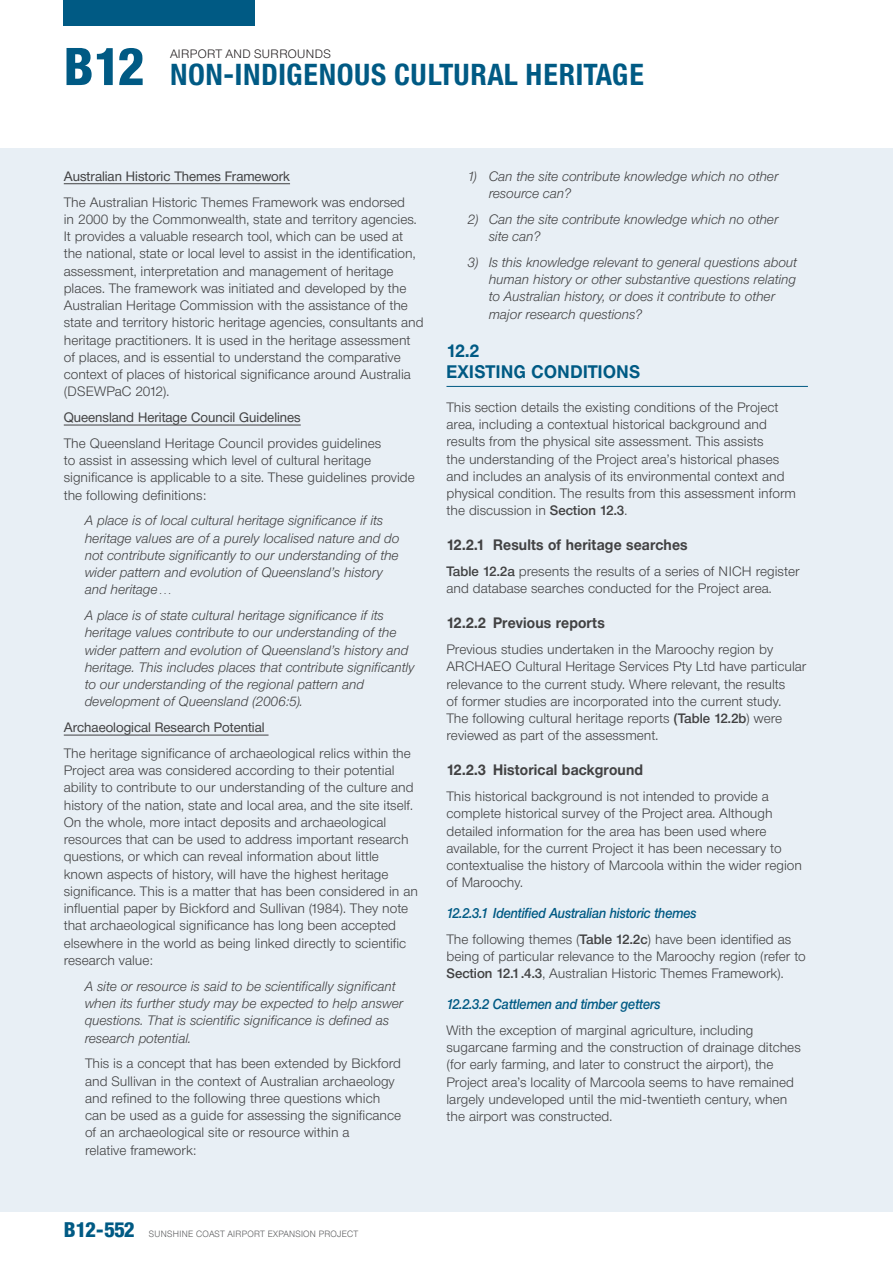
<style>
.page{position:relative;width:893px;height:1263px;background:#fff}
.page>*{position:absolute;margin:0;border:0;box-sizing:border-box;transform-origin:0 0}
.t1{font:700 30px "Neue Helvetica Condensed BQ";letter-spacing:.015em;color:#005a84}
.t2{font:800 21px "Neue Helvetica Condensed BQ";letter-spacing:-.05em;color:#005a84}
.t3{font:700 18px/21px "Neue Helvetica BQ";letter-spacing:.03em;color:#005a84;scale:.95 1}
.t4{font:700 15px "Neue Helvetica BQ";letter-spacing:.01em;color:#414142;scale:.95 1}
.t5{font:italic 500 14.25px "Neue Helvetica BQ";letter-spacing:-.01em;color:#005a84;scale:.9 1}
.t6{font:300 13.5px/17.2px "Neue Helvetica BQ";color:#414142}
.t7{font:italic 300 13.5px/17.2px "Neue Helvetica BQ";color:#414142}
.t8{font:13.5px "Neue Helvetica BQ";color:#414142}
.t9{font:300 12px "Neue Helvetica BQ";letter-spacing:.03em;color:#231f20}
.t10{font:300 9px "Neue Helvetica BQ";letter-spacing:.03em;color:#58595b;scale:.95 1}
.s1{font-weight:800;font-size:52.5px}
.s2{font-weight:500}
</style>
<div class="page">
<div style="left:0;top:149px;width:893px;height:1063px;background:#e8eff5"></div>
<hr style="left:64px;top:183px;width:226px;height:1px;background:#414142">
<hr style="left:64px;top:425px;width:237px;height:1px;background:#414142">
<hr style="left:64px;top:735px;width:205px;height:1px;background:#414142">
<hr style="left:446px;top:386px;width:362px;height:1px;background:#005a84">
<div style="left:64px;top:0;width:191px;height:26px;background:#005a84"></div>
<h1 class="t1" style="left:64px;top:56px;width:581px"><span class="s1">B12</span> NON-INDIGENOUS CULTURAL HERITAGE</h1>
<p class="t9" style="left:170px;top:46px;width:162px">Airport and Surrounds</p>
<p class="t8" style="left:64px;top:168px;width:228px">Australian Historic Themes Framework</p>
<p class="t6" style="left:64px;top:193px;width:361px">The Australian Historic Themes Framework was endorsed<br>in 2000 by the Commonwealth, state and territory agencies.<br>It provides a valuable research tool, which can be used at the national, state or local level to assist in the identification, assessment, interpretation and management of heritage places. The framework was initiated and developed by the Australian Heritage Commission with the assistance of the state and territory historic heritage agencies, consultants and heritage practitioners. It is used in the heritage assessment of places, and is essential to understand the comparative context of places of historical significance around Australia (DSEWPaC 2012).</p>
<p class="t8" style="left:64px;top:409px;width:238px">Queensland Heritage Council Guidelines</p>
<p class="t6" style="left:64px;top:434px;width:353px">The Queensland Heritage Council provides guidelines<br>to assist in assessing which level of cultural heritage significance is applicable to a site. These guidelines provide the following definitions:</p>
<p class="t7" style="left:85px;top:512px;width:316px">A place is of local cultural heritage significance if its heritage values are of a purely localised nature and do not contribute significantly to our understanding of the wider pattern and evolution of Queensland’s history and heritage…</p>
<p class="t7" style="left:85px;top:607px;width:331px">A place is of state cultural heritage significance if its heritage values contribute to our understanding of the wider pattern and evolution of Queensland’s history and heritage. This includes places that contribute significantly to our understanding of the regional pattern and development of Queensland (2006:5).</p>
<p class="t8" style="left:64px;top:719px;width:202px">Archaeological Research Potential</p>
<p class="t6" style="left:64px;top:744px;width:356px">The heritage significance of archaeological relics within the Project area was considered according to their potential ability to contribute to our understanding of the culture and history of the nation, state and local area, and the site itself.<br>On the whole, more intact deposits and archaeological resources that can be used to address important research questions, or which can reveal information about little known aspects of history, will have the highest heritage significance. This is a matter that has been considered in an influential paper by Bickford and Sullivan (1984). They note that archaeological significance has long been accepted elsewhere in the world as being linked directly to scientific research value:</p>
<p class="t7" style="left:85px;top:977px;width:320px">A site or resource is said to be scientifically significant when its further study may be expected to help answer questions. That is scientific significance is defined as research potential.</p>
<p class="t6" style="left:85px;top:1055px;width:318px">This is a concept that has been extended by Bickford and Sullivan in the context of Australian archaeology and refined to the following three questions which can be used as a guide for assessing the significance of an archaeological site or resource within a<br>relative framework:</p>
<p class="t7" style="left:489px;top:167px;width:291px;text-indent:-21px">1) Can the site contribute knowledge which no other resource can?</p>
<p class="t7" style="left:489px;top:210px;width:291px;text-indent:-21px">2) Can the site contribute knowledge which no other site can?</p>
<p class="t7" style="left:489px;top:253px;width:310px;text-indent:-21px">3) Is this knowledge relevant to general questions about human history or other substantive questions relating to Australian history, or does it contribute to other major research questions?</p>
<h3 class="t3" style="left:446px;top:340px;width:205px">12.2<br>EXISTING CONDITIONS</h3>
<p class="t6" style="left:446px;top:398px;width:351px">This section details the existing conditions of the Project area, including a contextual historical background and results from the physical site assessment. This assists<br>the understanding of the Project area’s historical phases and includes an analysis of its environmental context and physical condition. The results from this assessment inform the discussion in <span class="s2">Section 12.3</span>.</p>
<p class="t4" style="left:446px;top:536px;width:255px">12.2.1 Results of heritage searches</p>
<p class="t6" style="left:446px;top:563px;width:355px"><span class="s2">Table 12.2a</span> presents the results of a series of NICH register and database searches conducted for the Project area.</p>
<p class="t4" style="left:446px;top:614px;width:168px">12.2.2 Previous reports</p>
<p class="t6" style="left:446px;top:641px;width:361px">Previous studies undertaken in the Maroochy region by ARCHAEO Cultural Heritage Services Pty Ltd have particular relevance to the current study. Where relevant, the results<br>of former studies are incorporated into the current study.<br>The following cultural heritage reports <span class="s2">(Table 12.2b</span>) were reviewed as part of the assessment.</p>
<p class="t4" style="left:446px;top:761px;width:208px">12.2.3 Historical background</p>
<p class="t6" style="left:446px;top:788px;width:357px">This historical background is not intended to provide a complete historical survey of the Project area. Although detailed information for the area has been used where available, for the current Project it has been necessary to contextualise the history of Marcoola within the wider region of Maroochy.</p>
<p class="t5" style="left:446px;top:904px;width:280px">12.2.3.1 Identified Australian historic themes</p>
<p class="t6" style="left:446px;top:930px;width:361px">The following themes (<span class="s2">Table 12.2c</span>) have been identified as being of particular relevance to the Maroochy region (refer to<br><span class="s2">Section 12.1.4.3</span>, Australian Historic Themes Framework).</p>
<p class="t5" style="left:446px;top:995px;width:240px">12.2.3.2 Cattlemen and timber getters</p>
<p class="t6" style="left:446px;top:1021px;width:356px">With the exception of marginal agriculture, including sugarcane farming and the construction of drainage ditches (for early farming, and later to construct the airport), the Project area’s locality of Marcoola seems to have remained largely undeveloped until the mid-twentieth century, when the airport was constructed.</p>
<h2 class="t2" style="left:64px;top:1216px;width:73px">B12-552</h2>
<p class="t10" style="left:149px;top:1228px;width:96px">SUNSHIN E COAST AIRPORT</p>
<p class="t10" style="left:268px;top:1228px;width:41px">EXPAN SION</p>
<p class="t10" style="left:319px;top:1228px;width:8px">PRO</p>
<p class="t10" style="left:337px;top:1228px;width:24px">JECT</p>
</div>
